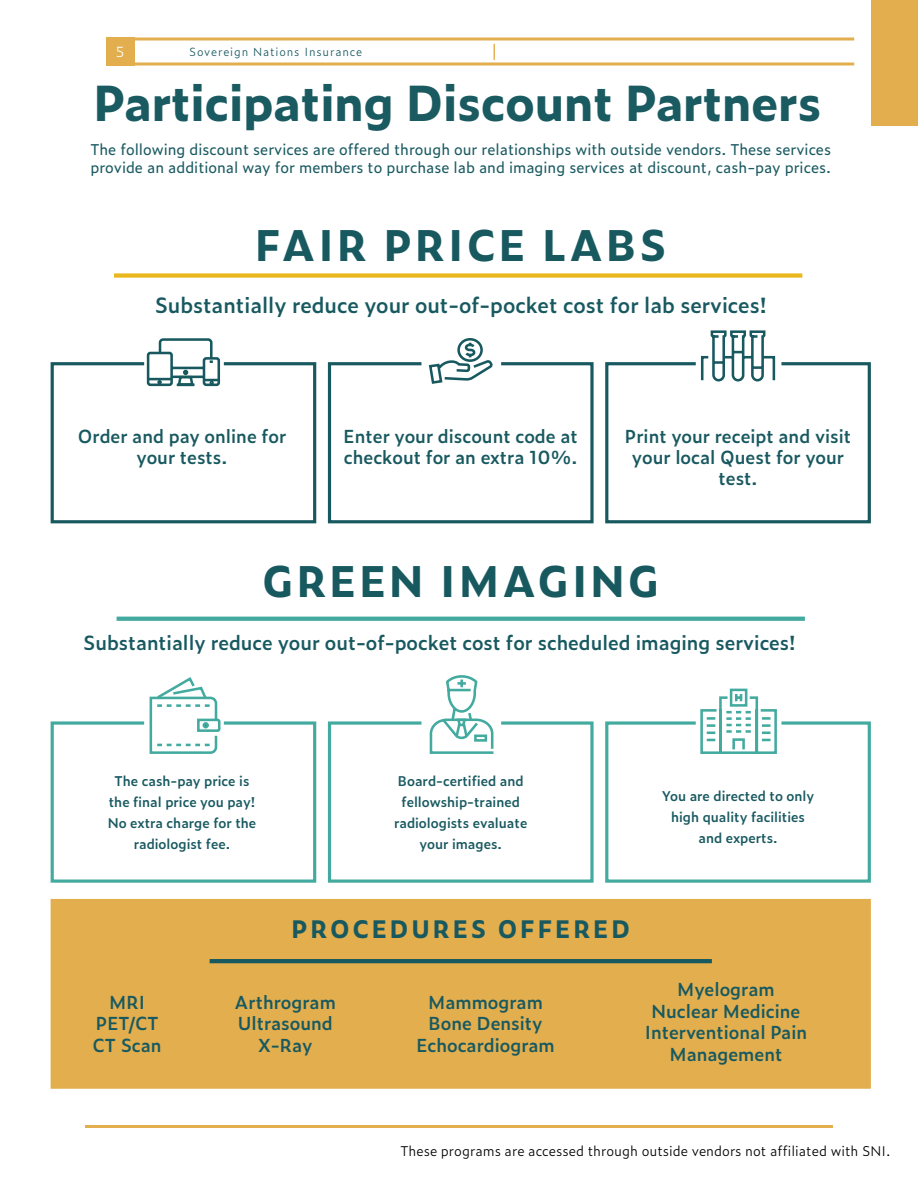
<style>
.page{position:relative;width:918px;height:1188px;background:#fff}
.page>*{position:absolute;margin:0;border:0;box-sizing:border-box;transform-origin:0 0}
.t1{font:700 48px "Zeitung Pro";color:#1a5a61}
.t2{font:700 42px "Zeitung Pro";letter-spacing:.075em;color:#185960}
.t3{font:700 24px "Zeitung Pro";letter-spacing:.12em;color:#185960}
.t4{font:600 21px "Zeitung Pro";color:#185960}
.t5{font:600 19.5px "Zeitung Pro";color:#185960}
.t6{font:600 18px/21.6px "Zeitung Pro";color:#185960;text-align:center}
.t7{font:15px/18px "Zeitung Pro";color:#1a5a61}
.t8{font:300 14.1px "Zeitung Pro";color:#fff}
.t9{font:600 13.5px/21px "Zeitung Pro";color:#185960;text-align:center}
.t10{font:300 13.5px "Zeitung Pro";color:#000}
.t11{font:300 11.25px "Zeitung Pro";letter-spacing:.075em;color:#185960}
</style>
<div class="page">
<div style="left:106px;top:38px;width:28px;height:28px;background:#e3ae4e"></div>
<hr style="left:85px;top:1125px;width:748px;height:3px;background:#e3ae4e">
<div style="left:871px;top:0;width:47px;height:126px;background:#e3ae4e"></div>
<hr style="left:133px;top:62px;width:721px;height:3px;background:#e3ae4e">
<hr style="left:133px;top:38px;width:721px;height:2px;background:#e3ae4e">
<svg style="left:494px;top:44px;width:1px;height:16px"></svg>
<div style="left:114px;top:273px;width:688px;height:5px;background:#ebb71f"></div>
<svg style="left:50px;top:362px;width:267px;height:162px"></svg>
<svg style="left:605px;top:362px;width:266px;height:162px"></svg>
<svg style="left:327px;top:362px;width:267px;height:162px"></svg>
<svg style="left:700px;top:330px;width:76px;height:53px"></svg>
<svg style="left:146px;top:338px;width:75px;height:50px"></svg>
<hr style="left:148px;top:378px;width:23px;height:2px;background:#185960">
<svg style="left:427px;top:338px;width:68px;height:47px"></svg>
<svg style="left:117px;top:617px;width:688px;height:4px;background:#4aada2"></svg>
<svg style="left:50px;top:721px;width:267px;height:162px"></svg>
<svg style="left:605px;top:721px;width:266px;height:162px"></svg>
<svg style="left:327px;top:721px;width:267px;height:162px"></svg>
<svg style="left:148px;top:677px;width:74px;height:78px"></svg>
<svg style="left:428px;top:675px;width:67px;height:80px"></svg>
<svg style="left:699px;top:688px;width:79px;height:67px"></svg>
<div style="left:51px;top:899px;width:820px;height:190px;background:#e3ae4e"></div>
<hr style="left:210px;top:959px;width:502px;height:4px;background:#185960">
<p class="t8" style="left:116px;top:41px;width:10px">5</p>
<p class="t11" style="left:189px;top:43px;width:175px">Sovereign Nations Insurance</p>
<h1 class="t1" style="left:93px;top:66px;width:729px">Participating Discount Partners</h1>
<p class="t7" style="left:90px;top:140px;width:742px">The following discount services are offered through our relationships with outside vendors. These services provide an additional way for members to purchase lab and imaging services at discount, cash-pay prices.</p>
<h2 class="t2" style="left:255px;top:213px;width:412px">FAIR PRICE LABS</h2>
<p class="t4" style="left:155px;top:289px;width:613px">Substantially reduce your out-of-pocket cost for lab services!</p>
<p class="t6" style="left:78px;top:425px;width:210px;line-height:21px">Order and pay online for your tests.</p>
<p class="t6" style="left:625px;top:425px;width:228px;line-height:21px">Print your receipt and visit your local Quest for your test.</p>
<p class="t6" style="left:344px;top:425px;width:236px;line-height:21px;text-align:left">Enter your discount code at checkout for an extra 10%.</p>
<h2 class="t2" style="left:262px;top:548px;width:399px">GREEN IMAGING</h2>
<p class="t5" style="left:83px;top:628px;width:714px">Substantially reduce your out-of-pocket cost for scheduled imaging services!</p>
<p class="t9" style="left:108px;top:769px;width:150px">The cash-pay price is the final price you pay!<br>No extra charge for the radiologist fee.</p>
<p class="t9" style="left:394px;top:769px;width:135px">Board-certified and fellowship-trained radiologists evaluate your images.</p>
<p class="t9" style="left:662px;top:785px;width:154px">You are directed to only high quality facilities and experts.</p>
<h3 class="t3" style="left:292px;top:911px;width:340px">PROCEDURES OFFERED</h3>
<p class="t6" style="left:93px;top:990px;width:70px">MRI<br>PET/CT<br>CT Scan</p>
<p class="t6" style="left:235px;top:990px;width:103px">Arthrogram<br>Ultrasound<br>X-Ray</p>
<p class="t6" style="left:416px;top:990px;width:140px">Mammogram<br>Bone Density<br>Echocardiogram</p>
<p class="t6" style="left:645px;top:978px;width:164px">Myelogram<br>Nuclear Medicine<br>Interventional Pain<br>Management</p>
<p class="t10" style="left:400px;top:1141px;width:492px">These programs are accessed through outside vendors not affiliated with SNI.</p>
</div>
